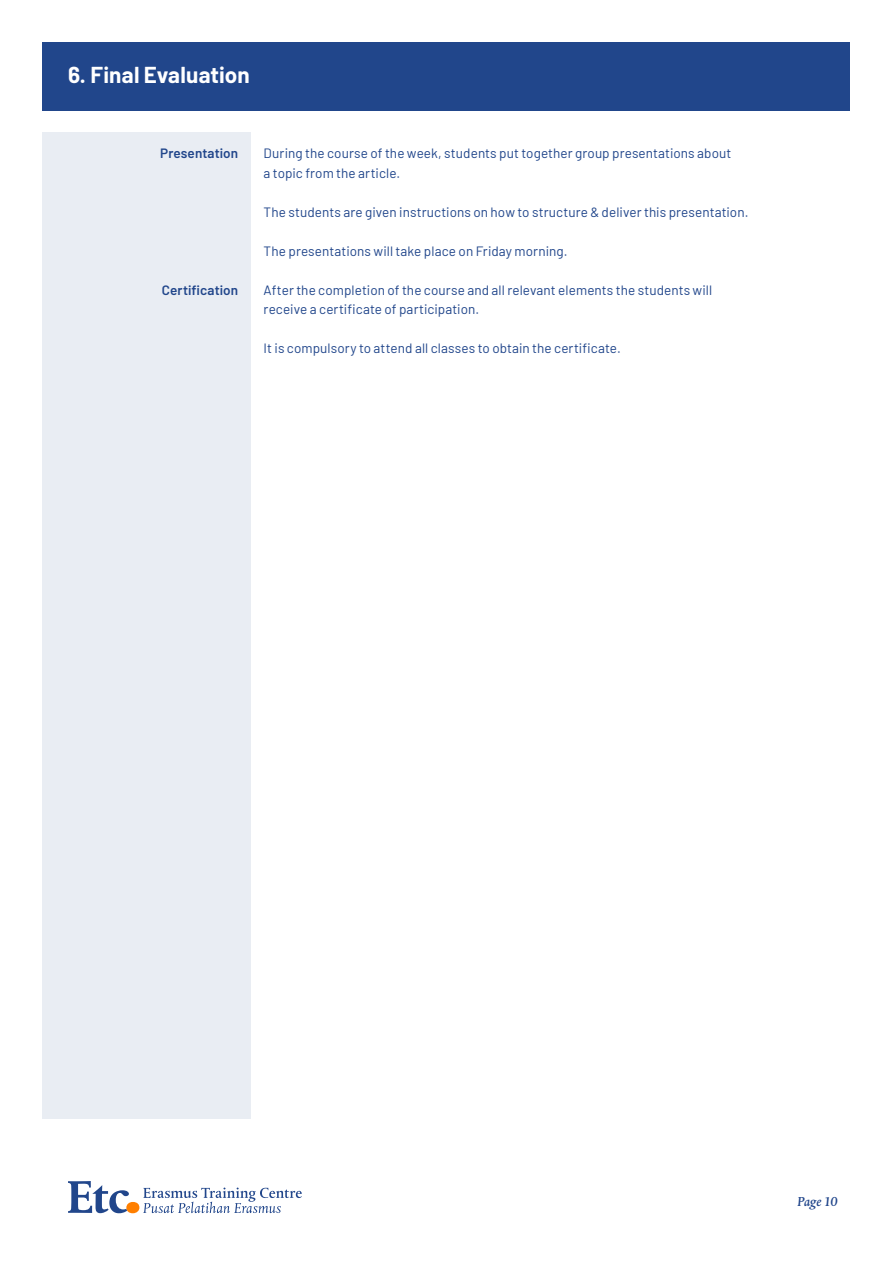
<style>
.page{position:relative;width:893px;height:1263px;background:#fff}
.page>*{position:absolute;margin:0;border:0;box-sizing:border-box;transform-origin:0 0}
.t1{font:700 22.5px "Barlow";letter-spacing:.01em;color:#fff}
.t2{font:13.5px/19.5px "Barlow";letter-spacing:.005em;color:#21468b}
.t3{font:600 13.5px "Barlow";letter-spacing:.005em;color:#21468b}
.t4{font:italic 500 13.5px "DTL Albertina T";letter-spacing:-.02em;color:#21468b}
</style>
<div class="page">
<div style="left:43px;top:43px;width:807px;height:68px;background:#21468b"></div>
<div style="left:43px;top:132px;width:208px;height:986px;background:#e9edf3"></div>
<svg style="left:143px;top:1187px;width:159px;height:26px"></svg>
<svg style="left:68px;top:1181px;width:61px;height:32px"></svg>
<div style="left:126px;top:1202px;width:13px;height:11px;background:#ff7f00;border-radius:50%"></div>
<h1 class="t1" style="left:68px;top:59px;width:183px">6. Final Evaluation</h1>
<p class="t3" style="left:160px;top:143px;width:79px">Presentation</p>
<p class="t3" style="left:162px;top:280px;width:78px">Certification</p>
<p class="t2" style="left:264px;top:143px;width:469px">During the course of the week, students put together group presentations about a topic from the article.</p>
<p class="t2" style="left:264px;top:201px;width:486px">The students are given instructions on how to structure &amp; deliver this presentation.</p>
<p class="t2" style="left:264px;top:240px;width:306px">The presentations will take place on Friday morning.</p>
<p class="t2" style="left:264px;top:279px;width:450px">After the completion of the course and all relevant elements the students will receive a certificate of participation.</p>
<p class="t2" style="left:264px;top:338px;width:359px">It is compulsory to attend all classes to obtain the certificate.</p>
<p class="t4" style="left:797px;top:1194px;width:42px">Page 10</p>
</div>
